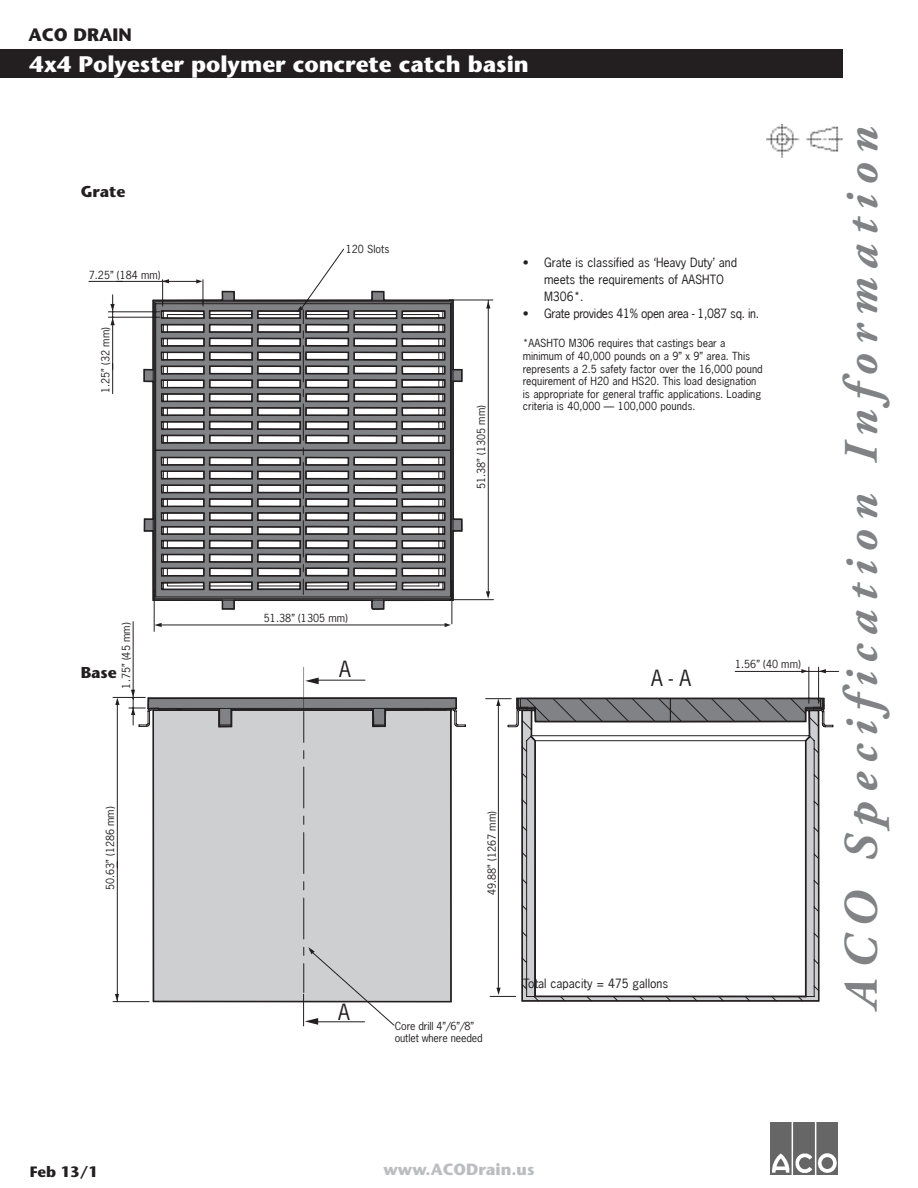
<style>
.page{position:relative;width:918px;height:1188px;background:#fff}
.page>*{position:absolute;margin:0;border:0;box-sizing:border-box;transform-origin:0 0}
.t1{font:italic 700 48px "Adobe Garamond Pro";letter-spacing:.2em;color:#808285}
.Skyline{font:700 22.5px "Stone Sans";color:#fff}
.t2{font:21px "News Gothic";color:#231f20}
.t3{font:700 18px "Stone Sans";color:#231f20}
.t4{font:700 16.2px "Stone Sans";color:#bcbdc0}
.Paragraph_Heading{font:700 15.75px "Stone Sans";color:#231f20}
.Body_text{font:700 15px "Stone Sans";color:#231f20}
.Body_copy{font:12px/17px "News Gothic";color:#231f20}
.Body_copy-2{font:12px "News Gothic";letter-spacing:-.03em;color:#231f20}
.Body_copy-3{font:10.5px/12.6px "News Gothic";color:#231f20}
</style>
<div class="page">
<svg style="left:489px;top:666px;width:350px;height:336px"></svg>
<svg style="left:819px;top:669px;width:7px;height:4px"></svg>
<svg style="left:801px;top:669px;width:7px;height:4px"></svg>
<svg style="left:112px;top:632px;width:354px;height:370px"></svg>
<svg style="left:115px;top:994px;width:4px;height:7px"></svg>
<svg style="left:115px;top:698px;width:5px;height:7px"></svg>
<svg style="left:131px;top:708px;width:4px;height:7px"></svg>
<svg style="left:131px;top:690px;width:4px;height:7px"></svg>
<svg style="left:88px;top:248px;width:406px;height:384px"></svg>
<hr style="left:303px;top:346px;width:1px;height:36px;background:#231f20">
<hr style="left:303px;top:404px;width:1px;height:36px;background:#231f20">
<hr style="left:303px;top:462px;width:1px;height:37px;background:#231f20">
<hr style="left:303px;top:521px;width:1px;height:36px;background:#231f20">
<svg style="left:303px;top:579px;width:1px;height:15px"></svg>
<svg style="left:162px;top:279px;width:7px;height:4px"></svg>
<svg style="left:196px;top:279px;width:6px;height:5px"></svg>
<svg style="left:110px;top:304px;width:5px;height:7px"></svg>
<svg style="left:111px;top:318px;width:4px;height:7px"></svg>
<svg style="left:486px;top:591px;width:4px;height:8px"></svg>
<svg style="left:486px;top:301px;width:4px;height:8px"></svg>
<svg style="left:154px;top:623px;width:8px;height:4px"></svg>
<svg style="left:445px;top:623px;width:6px;height:4px"></svg>
<svg style="left:144px;top:369px;width:1px;height:12px"></svg>
<svg style="left:296px;top:306px;width:8px;height:18px"></svg>
<hr style="left:303px;top:898px;width:1px;height:41px;background:#231f20">
<hr style="left:303px;top:833px;width:1px;height:41px;background:#231f20">
<hr style="left:303px;top:767px;width:1px;height:41px;background:#231f20">
<hr style="left:303px;top:712px;width:1px;height:30px;background:#231f20">
<svg style="left:147px;top:667px;width:311px;height:61px"></svg>
<svg style="left:303px;top:947px;width:92px;height:79px"></svg>
<img style="left:771px;top:1122px;width:67px;height:53px">
<div style="left:0;top:50px;width:843px;height:28px;background:#231f20"></div>
<img style="left:766px;top:124px;width:77px;height:33px">
<p class="t3" style="left:28px;top:24px;width:105px">ACO DRAIN</p>
<p class="Skyline" style="left:30px;top:51px;width:501px">4x4 Polyester polymer concrete catch basin</p>
<p class="Paragraph_Heading" style="left:81px;top:183px;width:46px">Grate</p>
<p class="Body_copy-3" style="left:89px;top:268px;width:73px">7.25” (184 mm)</p>
<p class="Body_copy-3" style="left:99px;top:393px;width:67px;rotate:-90deg">1.25” (32 mm)</p>
<p class="Body_copy-3" style="left:120px;top:689px;width:67px;rotate:-90deg">1.75” (45 mm)</p>
<p class="Paragraph_Heading" style="left:81px;top:663px;width:38px">Base</p>
<p class="Body_copy-3" style="left:104px;top:890px;width:85px;rotate:-90deg">50.63” (1286 mm)</p>
<p class="Body_copy-3" style="left:346px;top:242px;width:45px">120 Slots</p>
<p class="Body_copy-3" style="left:264px;top:612px;width:86px">51.38” (1305 mm)</p>
<p class="t2" style="left:339px;top:656px;width:13px">A</p>
<p class="Body_copy-3" style="left:475px;top:489px;width:86px;rotate:-90deg">51.38” (1305 mm)</p>
<p class="Body_copy" style="left:544px;top:254px;width:195px;text-indent:-21px">• Grate is classified as ‘Heavy Duty’ and meets the requirements of AASHTO<br>M306*.</p>
<p class="Body_copy-2" style="left:523px;top:306px;width:238px">• Grate provides 41% open area - 1,087 sq. in.</p>
<p class="Body_copy-3" style="left:523px;top:337px;width:241px">*AASHTO M306 requires that castings bear a minimum of 40,000 pounds on a 9” x 9” area. This represents a 2.5 safety factor over the 16,000 pound requirement of H20 and HS20. This load designation is appropriate for general traffic applications. Loading criteria is 40,000 — 100,000 pounds.</p>
<p class="t2" style="left:651px;top:665px;width:41px">A - A</p>
<p class="Body_copy-3" style="left:735px;top:657px;width:67px">1.56” (40 mm)</p>
<p class="t2" style="left:338px;top:999px;width:13px">A</p>
<p class="Body_copy-3" style="left:485px;top:895px;width:86px;rotate:-90deg">49.88” (1267 mm)</p>
<p class="Body_copy-3" style="left:395px;top:1019px;width:89px">Core drill 4”/6”/8” outlet where needed</p>
<p class="Body_copy" style="left:523px;top:975px;width:147px">Total capacity = 475 gallons</p>
<h1 class="t1" style="left:834px;top:1008px;width:882px;rotate:-90deg">ACO Specification Information</h1>
<p class="Body_text" style="left:30px;top:1162px;width:70px">Feb 13/1</p>
<h3 class="t4" style="left:383px;top:1160px;width:153px">www.ACODrain.us</h3>
</div>
